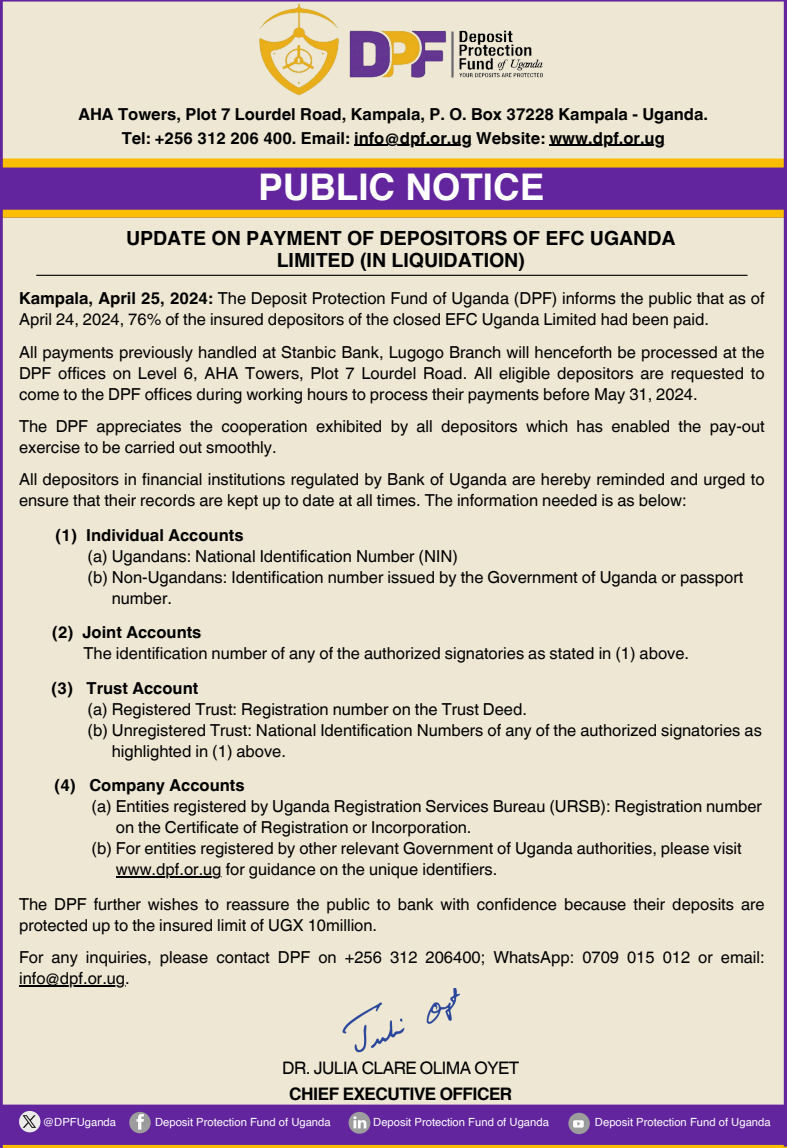
<style>
.page{position:relative;width:787px;height:1148px;background:#fff}
.page>*{position:absolute;margin:0;border:0;box-sizing:border-box;transform-origin:0 0}
.t1{font:700 36.75px "Helvetica";color:#fff}
.t2{font:700 19.5px/22.5px "Helvetica";color:#000;text-align:center}
.t3{font:17.25px "Helvetica World";letter-spacing:-.03em;color:#000}
.t4{font:700 17.25px "Helvetica World";letter-spacing:-.03em;color:#000}
.t5{font:16.5px/21px "Helvetica World";color:#000}
.t6{font:700 16.5px/23.7px "Helvetica World";color:#000;text-align:center}
.t7{font:11.25px "Helvetica";color:#fff}
.s1{font-weight:700}
</style>
<div class="page">
<div style="left:0;top:0;width:786px;height:1147px;background:#ede7d4"></div>
<div style="left:3px;top:167px;width:780px;height:43px;background:#62259d"></div>
<div style="left:0;top:158px;width:786px;height:9px;background:#f9be00"></div>
<div style="left:0;top:210px;width:786px;height:7px;background:#f9be00"></div>
<div style="left:0;top:1104px;width:786px;height:43px;background:#62259d"></div>
<img style="left:129px;top:1111px;width:22px;height:22px;border-radius:50%">
<img style="left:568px;top:1112px;width:21px;height:22px;border-radius:50%">
<img style="left:348px;top:1111px;width:22px;height:22px;border-radius:50%">
<img style="left:19px;top:1110px;width:21px;height:22px;border-radius:50%">
<hr style="left:0;top:1144px;width:786px;height:3px;background:#f9be00">
<hr style="left:116px;top:876px;width:105px;height:2px;background:#000">
<hr style="left:19px;top:985px;width:106px;height:2px;background:#000">
<hr style="left:36px;top:275px;width:711px;height:1px;background:#000">
<hr style="left:0;top:0;width:786px;height:2px;background:#62259d">
<hr style="left:0;top:0;width:3px;height:1147px;background:#62259d">
<hr style="left:783px;top:0;width:3px;height:1146px;background:#62259d">
<img style="left:254px;top:1px;width:293px;height:95px">
<img style="left:342px;top:988px;width:118px;height:65px">
<hr style="left:354px;top:145px;width:117px;height:1px;background:#000">
<hr style="left:549px;top:145px;width:115px;height:1px;background:#000">
<p class="t6" style="left:78px;top:101px;width:631px">AHA Towers, Plot 7 Lourdel Road, Kampala, P. O. Box 37228 Kampala - Uganda.<br>Tel: +256 312 206 400. Email: info@dpf.or.ug Website: www.dpf.or.ug</p>
<p class="t1" style="left:258px;top:172px;width:287px">PUBLIC NOTICE</p>
<p class="t2" style="left:126px;top:228px;width:551px">UPDATE ON PAYMENT OF DEPOSITORS OF EFC UGANDA<br>LIMITED (IN LIQUIDATION)</p>
<h5 class="t5" style="left:19px;top:288px;width:747px"><span class="s1">Kampala, April 25, 2024:</span> The Deposit Protection Fund of Uganda (DPF) informs the public that as of<br>April 24, 2024, 76% of the insured depositors of the closed EFC Uganda Limited had been paid.</h5>
<h5 class="t5" style="left:19px;top:341px;width:747px;text-align:justify">All payments previously handled at Stanbic Bank, Lugogo Branch will henceforth be processed at the DPF offices on Level 6, AHA Towers, Plot 7 Lourdel Road. All eligible depositors are requested to come to the DPF offices during working hours to process their payments before May 31, 2024.</h5>
<h5 class="t5" style="left:19px;top:415px;width:747px">The DPF appreciates the cooperation exhibited by all depositors which has enabled the pay-out exercise to be carried out smoothly.</h5>
<p class="t5" style="left:19px;top:469px;width:747px">All depositors in financial institutions regulated by Bank of Uganda are hereby reminded and urged to ensure that their records are kept up to date at all times. The information needed is as below:</p>
<h5 class="t6" style="left:55px;top:521px;width:190px">(1) Individual Accounts</h5>
<p class="t5" style="left:88px;top:545px;width:372px">(a) Ugandans: National Identification Number (NIN)</p>
<p class="t5" style="left:88px;top:566px;width:657px">(b) Non-Ugandans: Identification number issued by the Government of Uganda or passport</p>
<p class="t5" style="left:112px;top:587px;width:62px">number.</p>
<h5 class="t6" style="left:52px;top:618px;width:151px">(2) Joint Accounts</h5>
<h5 class="t5" style="left:83px;top:643px;width:607px">The identification number of any of the authorized signatories as stated in (1) above.</h5>
<h5 class="t5" style="left:88px;top:677px;width:675px;text-indent:-36px"><span class="s1">(3) Trust Account<br></span>(a) Registered Trust: Registration number on the Trust Deed.<br>(b) Unregistered Trust: National Identification Numbers of any of the authorized signatories as</h5>
<h5 class="t5" style="left:54px;top:733px;width:233px;line-height:34.5px;text-indent:58px">highlighted in (1) above. <span class="s1">(4) Company Accounts</span></h5>
<h5 class="t5" style="left:116px;top:796px;width:647px;text-indent:-24px">(a) Entities registered by Uganda Registration Services Bureau (URSB): Registration number on the Certificate of Registration or Incorporation.</h5>
<h5 class="t5" style="left:92px;top:838px;width:651px">(b) For entities registered by other relevant Government of Uganda authorities, please visit</h5>
<p class="t5" style="left:19px;top:852px;width:747px;line-height:34.5px;text-indent:97px">www.dpf.or.ug for guidance on the unique identifiers.<br>The DPF further wishes to reassure the public to bank with confidence because their deposits are</p>
<p class="t5" style="left:19px;top:909px;width:747px;line-height:32.2px">protected up to the insured limit of UGX 10million.<br>For any inquiries, please contact DPF on +256 312 206400; WhatsApp: 0709 015 012 or email:</p>
<h3 class="t5" style="left:19px;top:967px;width:112px">info@dpf.or.ug.</h3>
<p class="t3" style="left:282px;top:1057px;width:239px">DR. JULIA CLARE OLIMA OYET</p>
<p class="t4" style="left:289px;top:1079px;width:224px">CHIEF EXECUTIVE OFFICER</p>
<p class="t7" style="left:43px;top:1117px;width:75px">@DPFUganda</p>
<p class="t7" style="left:155px;top:1117px;width:177px">Deposit Protection Fund of Uganda</p>
<p class="t7" style="left:373px;top:1117px;width:177px">Deposit Protection Fund of Uganda</p>
<p class="t7" style="left:595px;top:1117px;width:177px">Deposit Protection Fund of Uganda</p>
</div>
